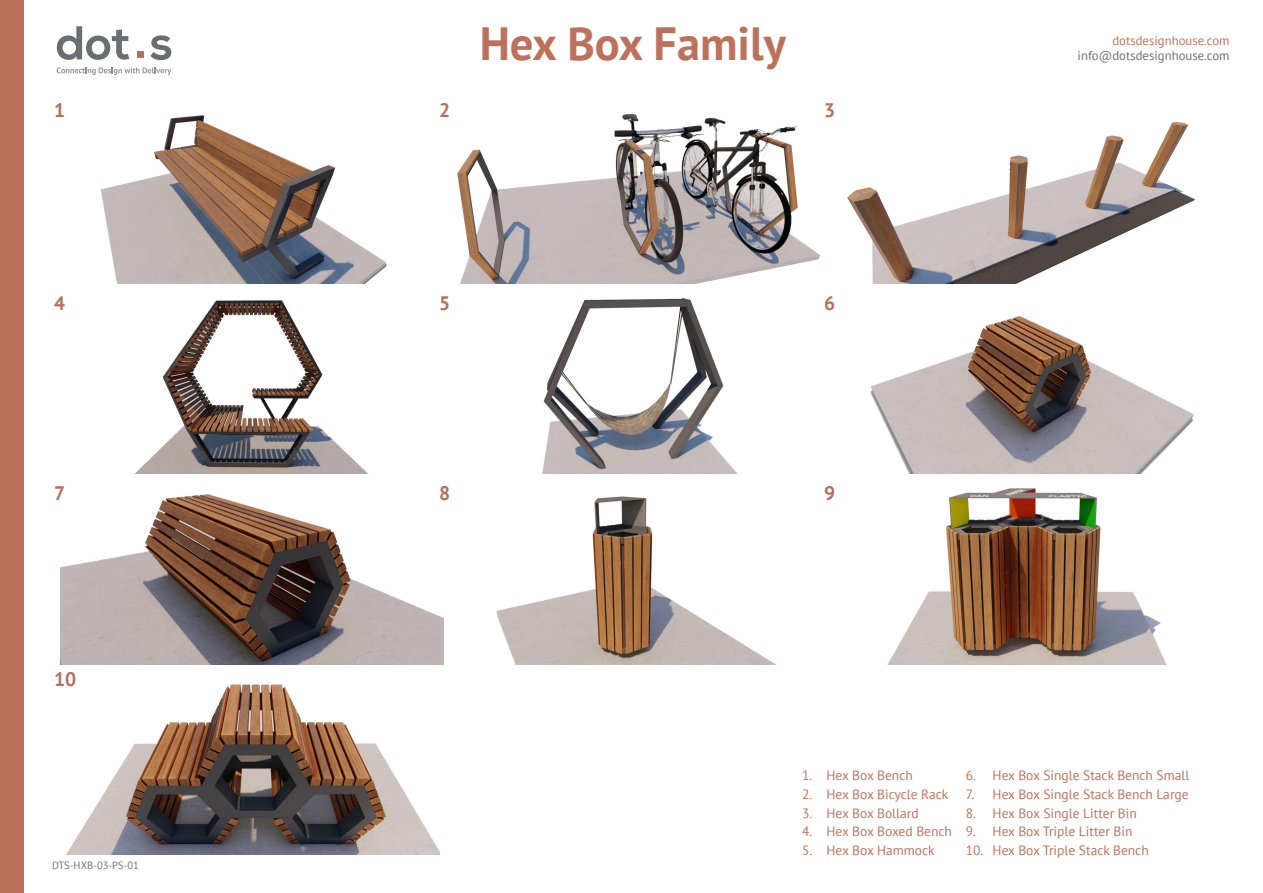
<style>
.page{position:relative;width:1263px;height:893px;background:#fff}
.page>*{position:absolute;margin:0;border:0;box-sizing:border-box;transform-origin:0 0}
.t1{font:700 46.5px "PT Sans";color:#bd715b}
.t2{font:700 19.5px "PT Sans";color:#b66e5d}
.t3{font:13.5px "PT Sans";color:#bd715b}
.t4{font:12.75px "PT Sans";color:#6d6e71}
.t5{font:12.75px "PT Sans";color:#bd715b}
.t6{font:10.5px "PT Sans";color:#6d6e71}
</style>
<div class="page">
<div style="left:0;top:0;width:23px;height:893px;background:#bd715b"></div>
<svg style="left:57px;top:26px;width:72px;height:34px"></svg>
<svg style="left:150px;top:35px;width:21px;height:25px"></svg>
<div style="left:137px;top:51px;width:6px;height:7px;background:#b56f5c"></div>
<svg style="left:57px;top:67px;width:114px;height:8px"></svg>
<img style="left:100px;top:114px;width:1095px;height:169px">
<img style="left:134px;top:300px;width:235px;height:174px">
<img style="left:542px;top:298px;width:652px;height:176px">
<img style="left:60px;top:494px;width:715px;height:170px">
<img style="left:888px;top:488px;width:278px;height:176px">
<img style="left:66px;top:684px;width:373px;height:171px">
<p class="t2" style="left:54px;top:97px;width:13px">1</p>
<p class="t2" style="left:54px;top:290px;width:13px">4</p>
<p class="t2" style="left:54px;top:480px;width:13px">7</p>
<p class="t2" style="left:54px;top:666px;width:24px">10</p>
<p class="t6" style="left:52px;top:858px;width:88px">DTS-HXB-03-PS-01</p>
<p class="t1" style="left:480px;top:12px;width:308px">Hex Box Family</p>
<p class="t5" style="left:1112px;top:32px;width:119px">dotsdesignhouse.com</p>
<p class="t4" style="left:1078px;top:47px;width:153px">info@dotsdesignhouse.com</p>
<p class="t2" style="left:439px;top:97px;width:13px">2</p>
<p class="t2" style="left:824px;top:97px;width:13px">3</p>
<p class="t2" style="left:439px;top:290px;width:13px">5</p>
<p class="t2" style="left:824px;top:290px;width:13px">6</p>
<p class="t2" style="left:439px;top:480px;width:13px">8</p>
<p class="t2" style="left:824px;top:480px;width:13px">9</p>
<p class="t3" style="left:802px;top:767px;width:12px">1.</p>
<p class="t3" style="left:826px;top:767px;width:88px">Hex Box Bench</p>
<p class="t3" style="left:966px;top:767px;width:12px">6.</p>
<p class="t3" style="left:993px;top:767px;width:198px">Hex Box Single Stack Bench Small</p>
<p class="t3" style="left:802px;top:785px;width:12px">2.</p>
<p class="t3" style="left:826px;top:785px;width:123px">Hex Box Bicycle Rack</p>
<p class="t3" style="left:966px;top:785px;width:10px">7.</p>
<p class="t3" style="left:993px;top:785px;width:198px">Hex Box Single Stack Bench Large</p>
<p class="t3" style="left:802px;top:804px;width:12px">3.</p>
<p class="t3" style="left:826px;top:804px;width:94px">Hex Box Bollard</p>
<p class="t3" style="left:966px;top:804px;width:12px">8.</p>
<p class="t3" style="left:993px;top:804px;width:146px">Hex Box Single Litter Bin</p>
<p class="t3" style="left:802px;top:823px;width:12px">4.</p>
<p class="t3" style="left:826px;top:823px;width:127px">Hex Box Boxed Bench</p>
<p class="t3" style="left:966px;top:823px;width:12px">9.</p>
<p class="t3" style="left:993px;top:823px;width:141px">Hex Box Triple Litter Bin</p>
<p class="t3" style="left:802px;top:841px;width:12px">5.</p>
<p class="t3" style="left:826px;top:841px;width:110px">Hex Box Hammock</p>
<p class="t3" style="left:966px;top:841px;width:19px">10.</p>
<p class="t3" style="left:993px;top:841px;width:158px">Hex Box Triple Stack Bench</p>
</div>
